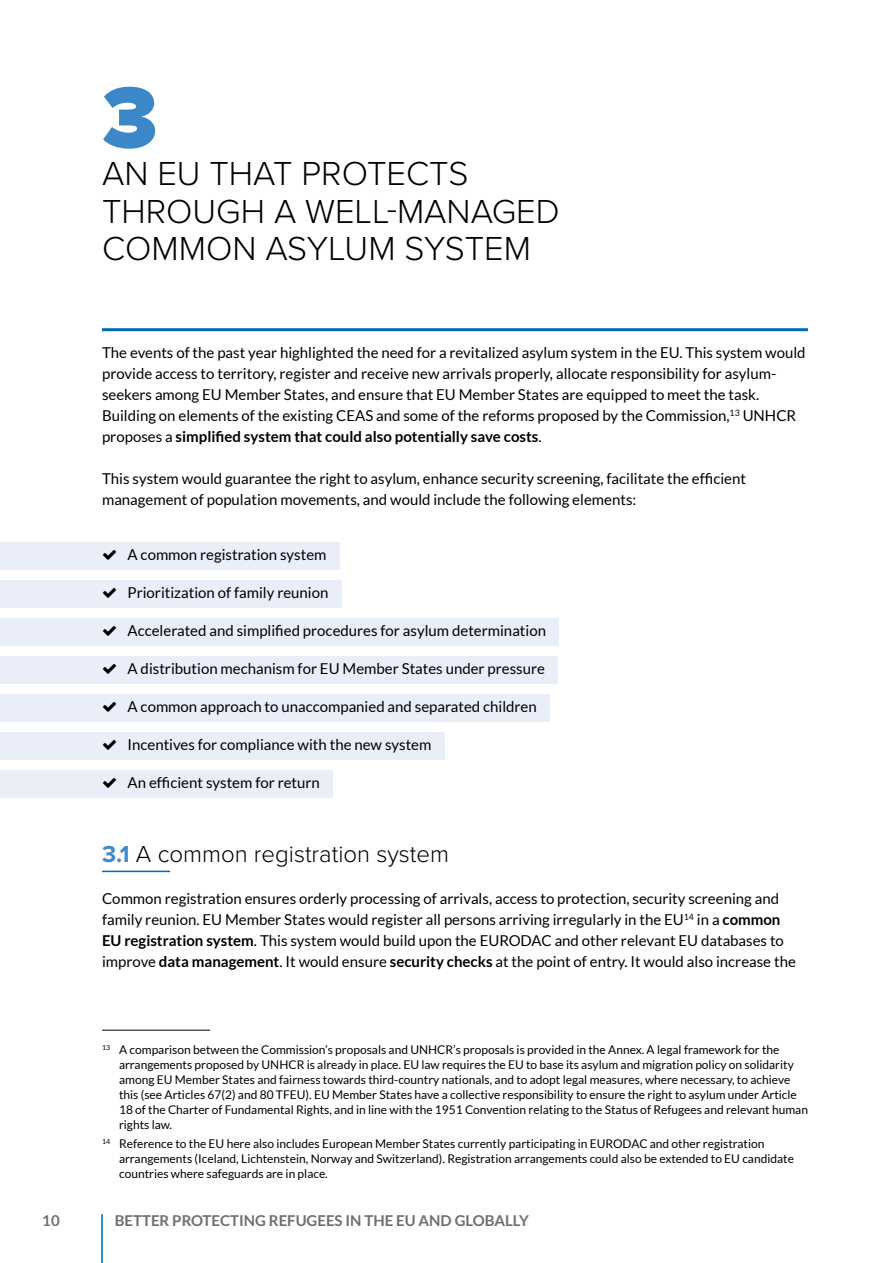
<style>
.page{position:relative;width:893px;height:1263px;background:#fff}
.page>*{position:absolute;margin:0;border:0;box-sizing:border-box;transform-origin:0 0}
.t1{font:900 90px "Proxima Nova";color:#3c87c8}
.t2{font:300 34.5px/37.5px "Proxima Nova";color:#000}
.t3{font:300 24px "Proxima Nova";color:#000}
.t4{font:15px/21px "Lato";color:#000}
.t5{font:700 15px "Lato";color:#706f6f}
.t6{font:12px/15px "Lato";color:#000}
.s1{font-weight:700}
.s2{font-weight:700;color:#4189c8}
</style>
<div class="page">
<hr style="left:101px;top:1214px;width:2px;height:49px;background:#006ab4">
<hr style="left:102px;top:328px;width:706px;height:3px;background:#006ab4">
<div style="left:0;top:542px;width:339px;height:27px;background:#eaeef9"></div>
<div style="left:0;top:580px;width:341px;height:27px;background:#eaeef9"></div>
<div style="left:0;top:618px;width:559px;height:27px;background:#eaeef9"></div>
<div style="left:0;top:656px;width:558px;height:27px;background:#eaeef9"></div>
<div style="left:0;top:694px;width:550px;height:27px;background:#eaeef9"></div>
<div style="left:0;top:732px;width:444px;height:27px;background:#eaeef9"></div>
<div style="left:0;top:770px;width:333px;height:27px;background:#eaeef9"></div>
<hr style="left:102px;top:871px;width:68px;height:1px;background:#006ab4">
<hr style="left:102px;top:1030px;width:108px;height:1px;background:#000">
<h1 class="t1" style="left:102px;top:66px;width:57px">3</h1>
<h2 class="t2" style="left:102px;top:155px;width:459px">AN EU THAT PROTECTS<br>THROUGH A WELL-MANAGED<br>COMMON ASYLUM SYSTEM</h2>
<p class="t4" style="left:102px;top:342px;width:705px">The events of the past year highlighted the need for a revitalized asylum system in the EU. This system would provide access to territory, register and receive new arrivals properly, allocate responsibility for asylum&shy;seekers among EU Member States, and ensure that EU Member States are equipped to meet the task.<br>Building on elements of the existing CEAS and some of the reforms proposed by the Commission,<sup>13</sup> UNHCR proposes a <span class="s1">simplified system that could also potentially save costs</span>.</p>
<p class="t4" style="left:102px;top:468px;width:645px">This system would guarantee the right to asylum, enhance security screening, facilitate the efficient management of population movements, and would include the following elements:</p>
<p class="t4" style="left:128px;top:544px;width:201px">A common registration system</p>
<p class="t4" style="left:128px;top:582px;width:202px">Prioritization of family reunion</p>
<p class="t4" style="left:128px;top:620px;width:420px">Accelerated and simplified procedures for asylum determination</p>
<p class="t4" style="left:128px;top:658px;width:419px">A distribution mechanism for EU Member States under pressure</p>
<p class="t4" style="left:128px;top:696px;width:411px">A common approach to unaccompanied and separated children</p>
<p class="t4" style="left:128px;top:734px;width:305px">Incentives for compliance with the new system</p>
<p class="t4" style="left:128px;top:772px;width:194px">An efficient system for return</p>
<h3 class="t3" style="left:102px;top:840px;width:349px"><span class="s2">3.1</span> A common registration system</h3>
<p class="t4" style="left:102px;top:888px;width:695px">Common registration ensures orderly processing of arrivals, access to protection, security screening and family reunion. EU Member States would register all persons arriving irregularly in the EU<sup>14</sup> in a <span class="s1">common EU registration system</span>. This system would build upon the EURODAC and other relevant EU databases to improve <span class="s1">data management</span>. It would ensure <span class="s1">security checks</span> at the point of entry. It would also increase the</p>
<p class="t6" style="left:119px;top:1042px;width:690px;text-indent:-17px"><sup>13</sup> A comparison between the Commission’s proposals and UNHCR’s proposals is provided in the Annex. A legal framework for the arrangements proposed by UNHCR is already in place. EU law requires the EU to base its asylum and migration policy on solidarity among EU Member States and fairness towards third-country nationals, and to adopt legal measures, where necessary, to achieve this (see Articles 67(2) and 80 TFEU). EU Member States have a collective responsibility to ensure the right to asylum under Article 18 of the Charter of Fundamental Rights, and in line with the 1951 Convention relating to the Status of Refugees and relevant human rights law.</p>
<p class="t6" style="left:119px;top:1136px;width:676px;text-indent:-17px"><sup>14</sup> Reference to the EU here also includes European Member States currently participating in EURODAC and other registration arrangements (Iceland, Lichtenstein, Norway and Switzerland). Registration arrangements could also be extended to EU candidate countries where safeguards are in place.</p>
<p class="t5" style="left:42px;top:1212px;width:19px">10</p>
<p class="t5" style="left:115px;top:1212px;width:415px">BETTER PROTECTING REFUGEES IN THE EU AND GLOBALLY</p>
</div>
